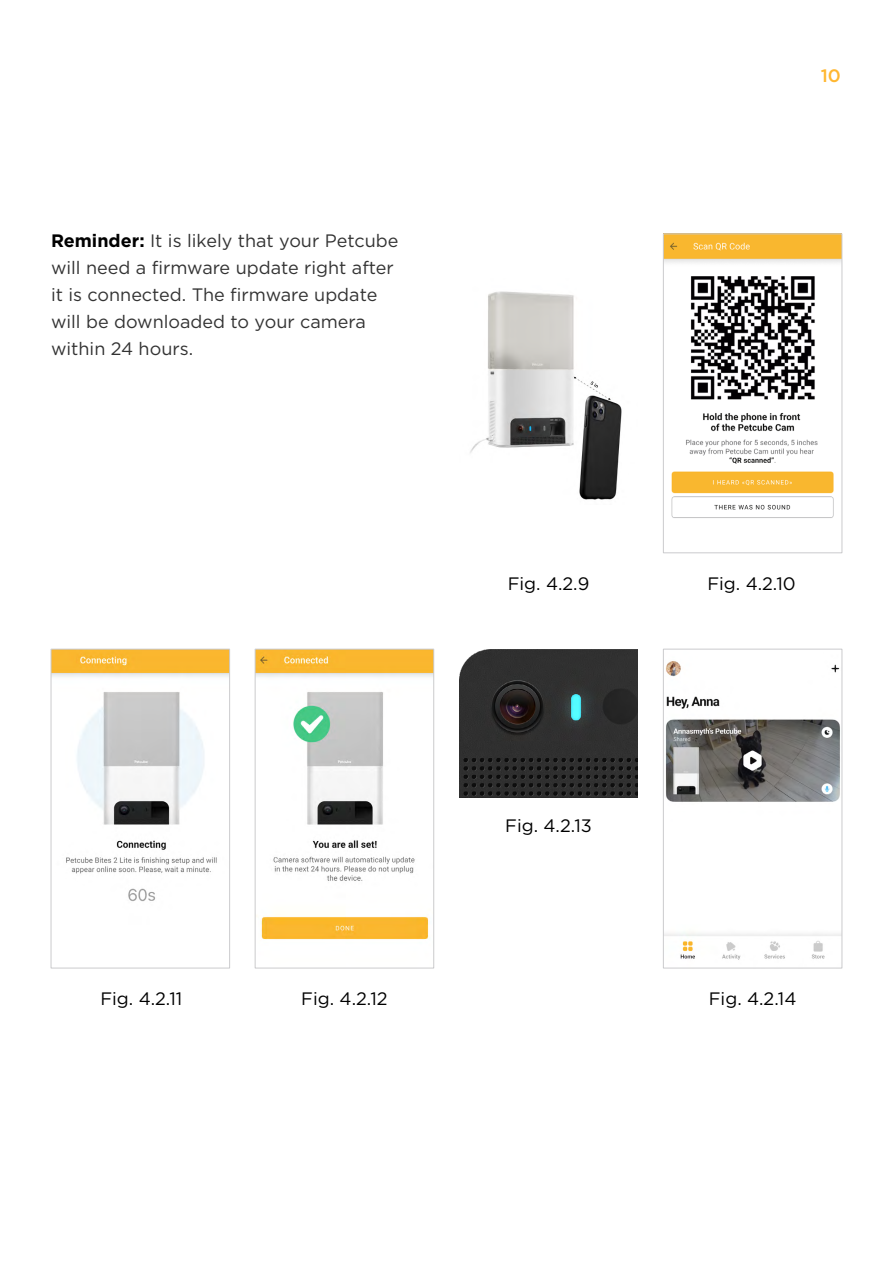
<style>
.page{position:relative;width:893px;height:1263px;background:#fff}
.page>*{position:absolute;margin:0;border:0;box-sizing:border-box;transform-origin:0 0}
.t1{font:18px/27px "Gotham Pro";color:#333}
.t2{font:18px "Gotham Pro";color:#000}
.t3{font:500 18px "Gotham Pro";color:#ffb731}
.s1{font-weight:700;color:#000}
</style>
<div class="page">
<img style="left:470px;top:291px;width:152px;height:209px">
<img style="left:459px;top:649px;width:179px;height:149px">
<img style="left:257px;top:651px;width:175px;height:289px">
<div style="left:255px;top:649px;width:179px;height:319px;border:1px solid #cbcbcd"></div>
<img style="left:665px;top:236px;width:175px;height:282px">
<div style="left:663px;top:234px;width:179px;height:319px;border:1px solid #cbcbcd"></div>
<img style="left:665px;top:661px;width:175px;height:299px">
<div style="left:663px;top:649px;width:179px;height:319px;border:1px solid #cbcbcd"></div>
<img style="left:53px;top:651px;width:175px;height:251px">
<div style="left:51px;top:649px;width:179px;height:319px;border:1px solid #cbcbcd"></div>
<p class="t1" style="left:51px;top:227px;width:349px"><span class="s1">Reminder:</span> It is likely that your Petcube will need a firmware update right after it is connected. The firmware update will be downloaded to your camera within 24 hours.</p>
<p class="t2" style="left:100px;top:989px;width:83px">Fig. 4.2.11</p>
<p class="t2" style="left:301px;top:989px;width:88px">Fig. 4.2.12</p>
<p class="t2" style="left:508px;top:574px;width:83px">Fig. 4.2.9</p>
<p class="t2" style="left:505px;top:816px;width:88px">Fig. 4.2.13</p>
<p class="t3" style="left:821px;top:65px;width:22px">10</p>
<p class="t2" style="left:707px;top:574px;width:90px">Fig. 4.2.10</p>
<p class="t2" style="left:709px;top:988px;width:89px">Fig. 4.2.14</p>
</div>
